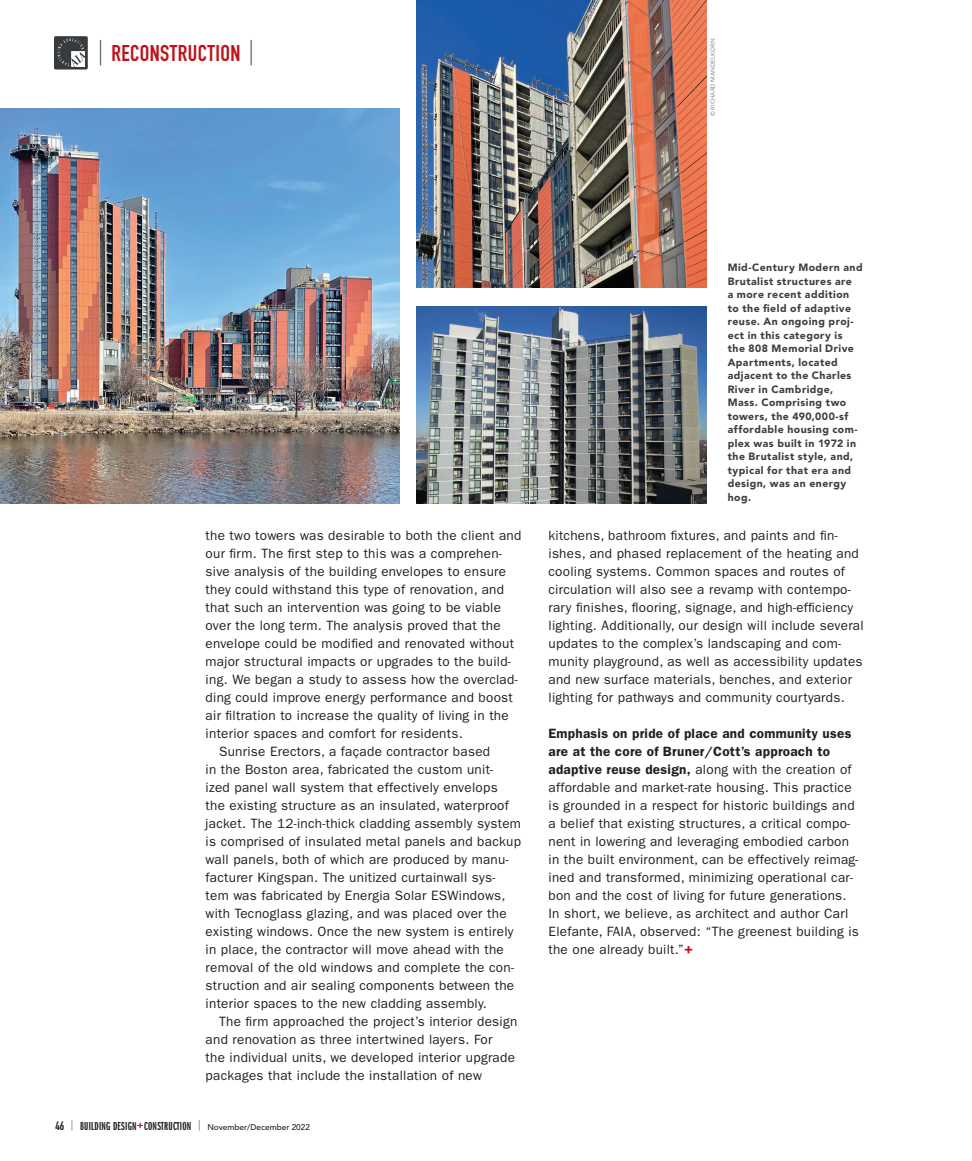
<style>
.page{position:relative;width:972px;height:1161px;background:#fff}
.page>*{position:absolute;margin:0;border:0;box-sizing:border-box;transform-origin:0 0}
.t1{font:700 22.5px "DIN Condensed";letter-spacing:.02em;color:#c01119}
.Body_Copy{font:13.5px/18px "ITC Franklin Gothic Std";letter-spacing:.02em;color:#231f20}
.t2{font:12px "ITC Franklin Gothic Std Dm X Cp";letter-spacing:.02em;color:#231f20}
.Photo_Caption{font:900 10.5px/13.5px "Avenir LT Std";letter-spacing:.045em;color:#3e3e3f}
.Photo_Credit{font:500 6px "Avenir LT Std";color:#939598}
.s1{font-family:"ITC Franklin Gothic Std Bk X Cp";font-weight:400;font-size:25.5px;color:#231f20}
.s2{font-family:"DIN Condensed";font-weight:700}
.s3{font-family:"ITC Franklin Gothic Std Bk X Cp";font-size:10.5px}
.s4{font-family:"ITC Franklin Gothic Std";font-weight:500;font-stretch:condensed;font-size:13.5px;color:#c01119}
.s5{font-family:"Avenir LT Std";font-weight:500;font-size:8.25px}
.s6{font-weight:600}
.s7{font-weight:600;font-size:15px;color:#c01119}
</style>
<div class="page">
<div style="left:54px;top:36px;width:34px;height:34px;background:#383b3d;border-radius:2px"></div>
<img style="left:57px;top:39px;width:28px;height:27px">
<img style="left:0;top:108px;width:400px;height:396px">
<img style="left:417px;top:0;width:290px;height:288px">
<img style="left:417px;top:306px;width:290px;height:198px">
<p class="t1" style="left:98px;top:37px;width:158px"><span class="s1">|</span> RECONSTRUCTION <span class="s1">|</span></p>
<p class="Photo_Credit" style="left:709px;top:116px;width:79px;rotate:-90deg">© RICHARD MANDELKORN</p>
<p class="Body_Copy" style="left:206px;top:527px;width:317px">the two towers was desirable to both the client and our firm. The first step to this was a comprehen&shy;sive analysis of the building envelopes to ensure they could withstand this type of renovation, and that such an intervention was going to be viable over the long term. The analysis proved that the envelope could be modified and renovated without major structural impacts or upgrades to the build&shy;ing. We began a study to assess how the overclad&shy;ding could improve energy performance and boost air filtration to increase the quality of living in the interior spaces and comfort for residents.</p>
<p class="Body_Copy" style="left:206px;top:743px;width:317px;text-indent:14px">Sunrise Erectors, a façade contractor based<br>in the Boston area, fabricated the custom unit-<br>ized panel wall system that effectively envelops<br>the existing structure as an insulated, waterproof jacket. The 12-inch-thick cladding assembly system is comprised of insulated metal panels and backup wall panels, both of which are produced by manu&shy;facturer Kingspan. The unitized curtainwall sys&shy;tem was fabricated by Energia Solar ESWindows, with Tecnoglass glazing, and was placed over the existing windows. Once the new system is entirely in place, the contractor will move ahead with the removal of the old windows and complete the con&shy;struction and air sealing components between the interior spaces to the new cladding assembly.</p>
<p class="Body_Copy" style="left:206px;top:1013px;width:313px;text-indent:14px">The firm approached the project’s interior design and renovation as three intertwined layers. For<br>the individual units, we developed interior upgrade packages that include the installation of new</p>
<p class="t2" style="left:55px;top:1119px;width:256px"><span class="s2">46</span> <span class="s3">|</span> BUILDING DESIGN<span class="s4">+</span>CONSTRUCTION <span class="s3">|</span> <span class="s5">November/December 2022</span></p>
<p class="Photo_Caption" style="left:728px;top:261px;width:137px">Mid-Century Modern and<br>Brutalist structures are<br>a more recent addition to the field of adaptive reuse. An ongoing proj&shy;ect in this category is<br>the 808 Memorial Drive<br>Apartments, located adjacent to the Charles<br>River in Cambridge,<br>Mass. Comprising two towers, the 490,000-sf affordable housing com&shy;plex was built in 1972 in the Brutalist style, and, typical for that era and design, was an energy hog.</p>
<p class="Body_Copy" style="left:549px;top:527px;width:317px">kitchens, bathroom fixtures, and paints and fin&shy;ishes, and phased replacement of the heating and cooling systems. Common spaces and routes of circulation will also see a revamp with contempo&shy;rary finishes, flooring, signage, and high-efficiency lighting. Additionally, our design will include several updates to the complex’s landscaping and com&shy;munity playground, as well as accessibility updates and new surface materials, benches, and exterior lighting for pathways and community courtyards.</p>
<p class="Body_Copy" style="left:549px;top:725px;width:312px"><span class="s6">Emphasis on pride of place and community uses are at the core of Bruner/Cott’s approach to adaptive reuse design,</span> along with the creation of affordable and market-rate housing. This practice is grounded in a respect for historic buildings and a belief that existing structures, a critical compo&shy;nent in lowering and leveraging embodied carbon in the built environment, can be effectively reimag&shy;ined and transformed, minimizing operational car&shy;bon and the cost of living for future generations.<br>In short, we believe, as architect and author Carl Elefante, FAIA, observed: “The greenest building is the one already built.”<span class="s7">+</span></p>
</div>
